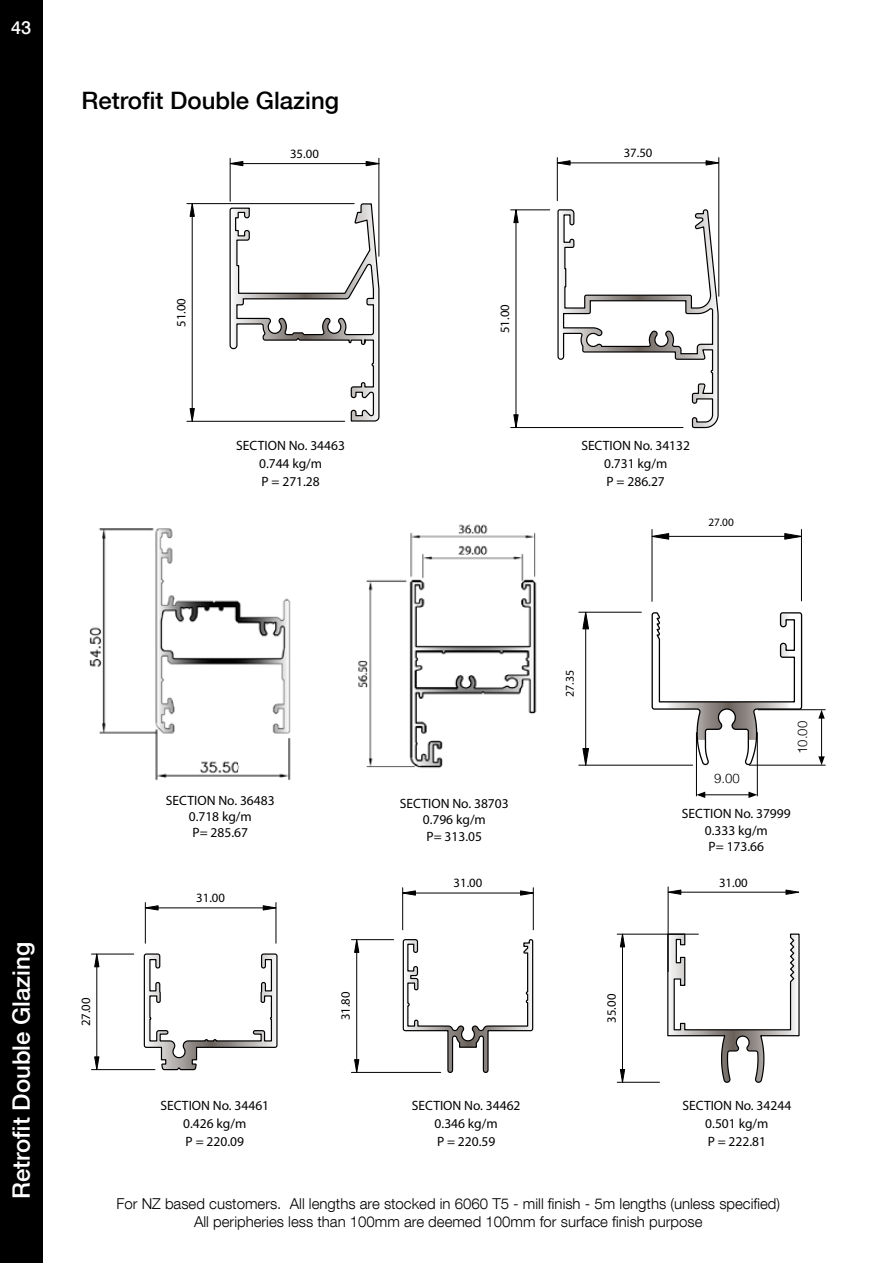
<style>
.page{position:relative;width:893px;height:1263px;background:#fff}
.page>*{position:absolute;margin:0;border:0;box-sizing:border-box;transform-origin:0 0}
.t1{font:500 24px "Helvetica Neue LT Com";color:#fff}
.t2{font:500 24px "Helvetica Neue LT Com";color:#000}
.t3{font:500 18px "Helvetica Neue LT Com";color:#fff}
.t4{font:300 15px/18px "Helvetica Neue LT Com";color:#000;text-align:center}
.t5{font:13.5px/18px "Myriad Pro";color:#000;text-align:center}
.t6{font:300 13.2px "Helvetica";color:#000}
.t7{font:12.75px "Myriad Pro";color:#000}
.t8{font:11.85px "Myriad Pro";color:#000}
.t9{font:11.25px "Myriad Pro";color:#000}
</style>
<div class="page">
<div style="left:0;top:0;width:42px;height:1263px;background:#000"></div>
<img style="left:89px;top:528px;width:202px;height:253px">
<svg style="left:229px;top:203px;width:151px;height:219px"></svg>
<svg style="left:229px;top:161px;width:14px;height:5px"></svg>
<svg style="left:366px;top:161px;width:13px;height:5px"></svg>
<hr style="left:243px;top:163px;width:136px;height:1px;background:#000">
<hr style="left:379px;top:158px;width:1px;height:98px;background:#000">
<hr style="left:230px;top:158px;width:1px;height:43px;background:#000">
<svg style="left:190px;top:408px;width:5px;height:13px"></svg>
<svg style="left:190px;top:204px;width:5px;height:13px"></svg>
<hr style="left:192px;top:216px;width:1px;height:192px;background:#000">
<hr style="left:187px;top:203px;width:167px;height:1px;background:#000">
<hr style="left:187px;top:421px;width:158px;height:1px;background:#000">
<svg style="left:557px;top:209px;width:162px;height:220px"></svg>
<svg style="left:556px;top:160px;width:14px;height:5px"></svg>
<svg style="left:706px;top:160px;width:14px;height:5px"></svg>
<hr style="left:570px;top:163px;width:136px;height:1px;background:#000">
<hr style="left:718px;top:158px;width:1px;height:138px;background:#000">
<hr style="left:557px;top:158px;width:1px;height:43px;background:#000">
<svg style="left:514px;top:414px;width:4px;height:13px"></svg>
<svg style="left:514px;top:209px;width:4px;height:14px"></svg>
<hr style="left:516px;top:223px;width:1px;height:192px;background:#000">
<hr style="left:511px;top:210px;width:39px;height:1px;background:#000">
<hr style="left:511px;top:427px;width:172px;height:1px;background:#000">
<svg style="left:143px;top:953px;width:135px;height:118px"></svg>
<svg style="left:144px;top:905px;width:14px;height:5px"></svg>
<svg style="left:263px;top:905px;width:13px;height:5px"></svg>
<hr style="left:158px;top:908px;width:105px;height:1px;background:#000">
<hr style="left:276px;top:902px;width:1px;height:41px;background:#000">
<hr style="left:145px;top:902px;width:1px;height:41px;background:#000">
<svg style="left:94px;top:1056px;width:5px;height:15px"></svg>
<svg style="left:94px;top:953px;width:5px;height:14px"></svg>
<hr style="left:97px;top:967px;width:1px;height:90px;background:#000">
<hr style="left:91px;top:954px;width:43px;height:1px;background:#000">
<hr style="left:91px;top:1069px;width:64px;height:1px;background:#000">
<svg style="left:402px;top:939px;width:132px;height:134px"></svg>
<svg style="left:403px;top:890px;width:13px;height:5px"></svg>
<svg style="left:520px;top:890px;width:13px;height:5px"></svg>
<hr style="left:415px;top:893px;width:106px;height:1px;background:#000">
<hr style="left:533px;top:888px;width:1px;height:42px;background:#000">
<hr style="left:402px;top:888px;width:1px;height:42px;background:#000">
<svg style="left:354px;top:1059px;width:5px;height:13px"></svg>
<svg style="left:354px;top:940px;width:5px;height:13px"></svg>
<hr style="left:356px;top:952px;width:1px;height:108px;background:#000">
<hr style="left:351px;top:939px;width:43px;height:1px;background:#000">
<hr style="left:351px;top:1072px;width:90px;height:1px;background:#000">
<svg style="left:667px;top:933px;width:133px;height:150px"></svg>
<svg style="left:667px;top:890px;width:14px;height:5px"></svg>
<svg style="left:786px;top:890px;width:14px;height:5px"></svg>
<hr style="left:681px;top:892px;width:105px;height:1px;background:#000">
<hr style="left:668px;top:887px;width:1px;height:84px;background:#000">
<svg style="left:620px;top:1069px;width:5px;height:13px"></svg>
<svg style="left:620px;top:933px;width:5px;height:14px"></svg>
<hr style="left:622px;top:947px;width:1px;height:122px;background:#000">
<hr style="left:617px;top:934px;width:81px;height:1px;background:#000">
<hr style="left:617px;top:1082px;width:42px;height:1px;background:#000">
<hr style="left:703px;top:794px;width:48px;height:1px;background:#000">
<svg style="left:696px;top:792px;width:9px;height:6px"></svg>
<svg style="left:748px;top:792px;width:9px;height:6px"></svg>
<svg style="left:651px;top:612px;width:152px;height:158px"></svg>
<svg style="left:651px;top:533px;width:18px;height:6px"></svg>
<svg style="left:784px;top:533px;width:17px;height:6px"></svg>
<hr style="left:669px;top:536px;width:116px;height:1px;background:#000">
<hr style="left:801px;top:529px;width:1px;height:72px;background:#000">
<hr style="left:652px;top:529px;width:1px;height:72px;background:#000">
<svg style="left:583px;top:748px;width:6px;height:17px"></svg>
<svg style="left:583px;top:611px;width:6px;height:18px"></svg>
<hr style="left:585px;top:629px;width:1px;height:119px;background:#000">
<hr style="left:579px;top:612px;width:62px;height:1px;background:#000">
<hr style="left:579px;top:765px;width:114px;height:1px;background:#000">
<hr style="left:821px;top:716px;width:1px;height:43px;background:#000">
<svg style="left:818px;top:710px;width:7px;height:9px"></svg>
<svg style="left:818px;top:756px;width:7px;height:9px"></svg>
<hr style="left:696px;top:732px;width:1px;height:64px;background:#000">
<hr style="left:757px;top:732px;width:1px;height:64px;background:#000">
<hr style="left:749px;top:765px;width:77px;height:1px;background:#000">
<hr style="left:758px;top:709px;width:68px;height:1px;background:#000">
<img style="left:358px;top:524px;width:179px;height:245px">
<h2 class="t3" style="left:11px;top:16px;width:22px">43</h2>
<h1 class="t2" style="left:82px;top:86px;width:259px">Retrofit Double Glazing</h1>
<p class="t7" style="left:290px;top:146px;width:30px">35.00</p>
<p class="t7" style="left:173px;top:327px;width:30px;rotate:-90deg">51.00</p>
<p class="t5" style="left:236px;top:436px;width:110px">SECTION No. 34463<br>0.744 kg/m<br>P = 271.28</p>
<p class="t7" style="left:497px;top:333px;width:30px;rotate:-90deg">51.00</p>
<p class="t7" style="left:624px;top:145px;width:30px">37.50</p>
<p class="t5" style="left:581px;top:436px;width:110px">SECTION No. 34132<br>0.731 kg/m<br>P = 286.27</p>
<p class="t9" style="left:708px;top:515px;width:27px">27.00</p>
<h1 class="t1" style="left:7px;top:1199px;width:259px;rotate:-90deg">Retrofit Double Glazing</h1>
<p class="t5" style="left:166px;top:792px;width:110px;line-height:16.2px">SECTION No. 36483<br>0.718 kg/m<br>P= 285.67</p>
<p class="t7" style="left:196px;top:890px;width:30px">31.00</p>
<p class="t5" style="left:400px;top:795px;width:110px;line-height:16.2px">SECTION No. 38703<br>0.796 kg/m<br>P= 313.05</p>
<p class="t7" style="left:454px;top:875px;width:30px">31.00</p>
<p class="t8" style="left:563px;top:697px;width:28px;rotate:-90deg">27.35</p>
<p class="t6" style="left:714px;top:767px;width:27px">9.00</p>
<p class="t6" style="left:791px;top:754px;width:35px;rotate:-90deg">10.00</p>
<p class="t5" style="left:682px;top:805px;width:110px;line-height:16.2px">SECTION No. 37999<br>0.333 kg/m<br>P= 173.66</p>
<p class="t7" style="left:719px;top:874px;width:30px">31.00</p>
<p class="t7" style="left:78px;top:1026px;width:30px;rotate:-90deg">27.00</p>
<p class="t7" style="left:338px;top:1020px;width:30px;rotate:-90deg">31.80</p>
<p class="t7" style="left:604px;top:1022px;width:30px;rotate:-90deg">35.00</p>
<p class="t5" style="left:160px;top:1097px;width:110px">SECTION No. 34461<br>0.426 kg/m<br>P = 220.09</p>
<p class="t5" style="left:412px;top:1097px;width:110px">SECTION No. 34462<br>0.346 kg/m<br>P = 220.59</p>
<p class="t5" style="left:682px;top:1097px;width:110px">SECTION No. 34244<br>0.501 kg/m<br>P = 222.81</p>
<p class="t4" style="left:116px;top:1194px;width:665px">For NZ based customers. All lengths are stocked in 6060 T5 - mill finish - 5m lengths (unless specified)<br>All peripheries less than 100mm are deemed 100mm for surface finish purpose</p>
</div>
